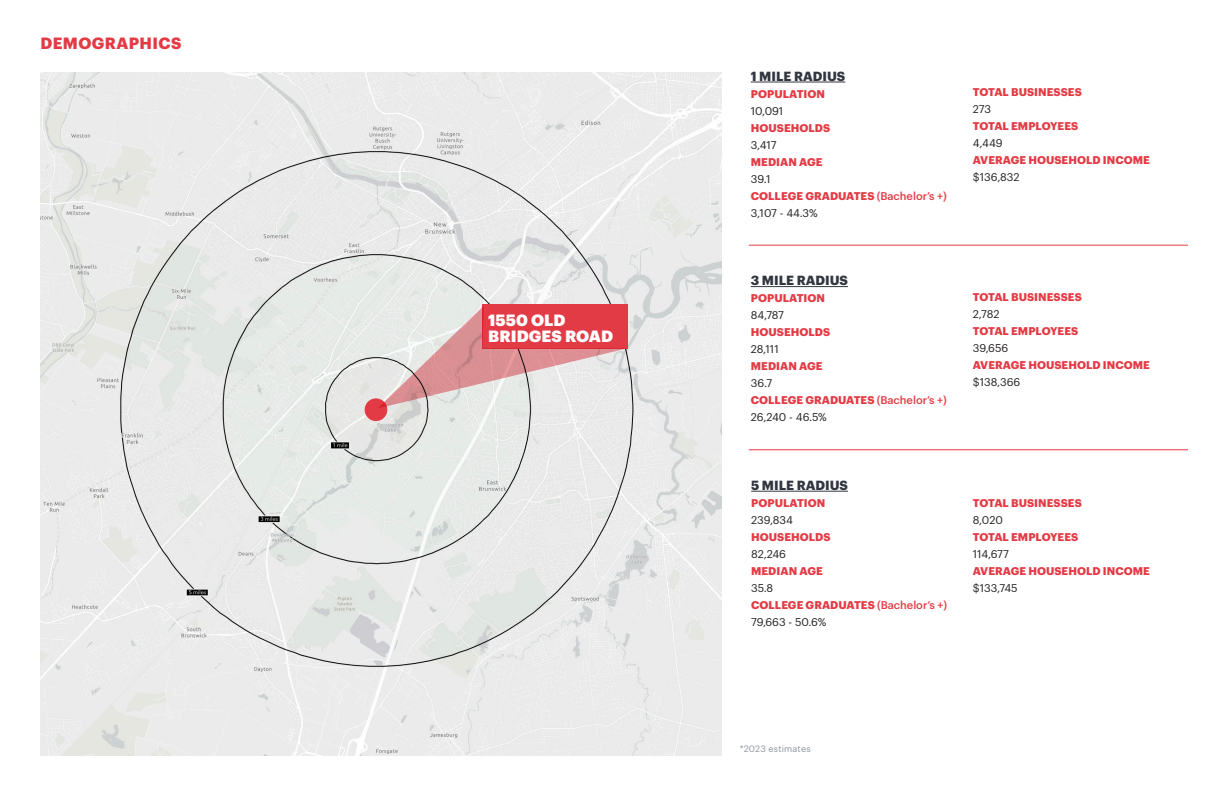
<style>
.page{position:relative;width:1224px;height:792px;background:#fff}
.page>*{position:absolute;margin:0;border:0;box-sizing:border-box;transform-origin:0 0}
.t1{font:900 16px "Graphik";letter-spacing:.005em;color:#fff}
.t2{font:700 16px "Graphik";letter-spacing:.025em;color:#e33b45}
.t3{font:700 13px "Graphik";color:#323640}
.t4{font:700 11px "Graphik";letter-spacing:.005em;color:#e33b45}
.t5{font:11px "Graphik";color:#231f20}
.t6{font:9px "Graphik";letter-spacing:.02em;color:#8a949d}
.s1{font-weight:500}
</style>
<div class="page">
<img style="left:40px;top:72px;width:682px;height:683px">
<hr style="left:751px;top:82px;width:94px;height:1px;background:#323640">
<hr style="left:749px;top:245px;width:439px;height:1px;background:#e33b45">
<hr style="left:749px;top:449px;width:439px;height:1px;background:#e33b45">
<hr style="left:751px;top:286px;width:97px;height:1px;background:#323640">
<hr style="left:751px;top:491px;width:97px;height:1px;background:#323640">
<div style="left:365px;top:399px;width:22px;height:22px;background:#e33b45;border-radius:50%"></div>
<div style="left:365px;top:398px;width:22px;height:23px;border:1px solid #e33b45;border-radius:50%"></div>
<svg style="left:378px;top:305px;width:250px;height:103px;background:#e1a6a8"></svg>
<p class="t2" style="left:41px;top:31px;width:142px">DEMOGRAPHICS</p>
<p class="t1" style="left:488px;top:308px;width:79px">1550 OLD</p>
<p class="t1" style="left:488px;top:324px;width:126px">BRIDGES ROAD</p>
<p class="t3" style="left:751px;top:66px;width:96px">1 MILE RADIUS</p>
<p class="t4" style="left:751px;top:85px;width:76px">POPULATION</p>
<p class="t5" style="left:751px;top:102px;width:34px">10,091</p>
<p class="t4" style="left:751px;top:119px;width:81px">HOUSEHOLDS</p>
<p class="t5" style="left:751px;top:136px;width:27px">3,417</p>
<p class="t4" style="left:751px;top:153px;width:73px">MEDIAN AGE</p>
<p class="t5" style="left:751px;top:170px;width:21px">39.1</p>
<p class="t4" style="left:751px;top:187px;width:198px">COLLEGE GRADUATES <span class="s1">(Bachelor’s +)</span></p>
<p class="t5" style="left:751px;top:204px;width:68px">3,107 - 44.3%</p>
<p class="t3" style="left:751px;top:271px;width:99px">3 MILE RADIUS</p>
<p class="t4" style="left:751px;top:290px;width:76px">POPULATION</p>
<p class="t5" style="left:751px;top:307px;width:35px">84,787</p>
<p class="t4" style="left:751px;top:324px;width:81px">HOUSEHOLDS</p>
<p class="t5" style="left:751px;top:341px;width:29px">28,111</p>
<p class="t4" style="left:751px;top:358px;width:73px">MEDIAN AGE</p>
<p class="t5" style="left:751px;top:375px;width:23px">36.7</p>
<p class="t4" style="left:751px;top:392px;width:198px">COLLEGE GRADUATES <span class="s1">(Bachelor’s +)</span></p>
<p class="t5" style="left:751px;top:409px;width:78px">26,240 - 46.5%</p>
<p class="t3" style="left:751px;top:475px;width:98px">5 MILE RADIUS</p>
<p class="t4" style="left:751px;top:494px;width:76px">POPULATION</p>
<p class="t5" style="left:751px;top:512px;width:43px">239,834</p>
<p class="t4" style="left:751px;top:528px;width:81px">HOUSEHOLDS</p>
<p class="t5" style="left:751px;top:546px;width:37px">82,246</p>
<p class="t4" style="left:751px;top:562px;width:73px">MEDIAN AGE</p>
<p class="t5" style="left:751px;top:580px;width:24px">35.8</p>
<p class="t4" style="left:751px;top:596px;width:198px">COLLEGE GRADUATES <span class="s1">(Bachelor’s +)</span></p>
<p class="t5" style="left:751px;top:614px;width:77px">79,663 - 50.6%</p>
<p class="t4" style="left:973px;top:84px;width:110px">TOTAL BUSINESSES</p>
<p class="t5" style="left:973px;top:101px;width:20px">273</p>
<p class="t4" style="left:973px;top:118px;width:107px">TOTAL EMPLOYEES</p>
<p class="t5" style="left:973px;top:135px;width:31px">4,449</p>
<p class="t4" style="left:973px;top:151px;width:179px">AVERAGE HOUSEHOLD INCOME</p>
<p class="t5" style="left:973px;top:169px;width:48px">$136,832</p>
<p class="t4" style="left:973px;top:288px;width:110px">TOTAL BUSINESSES</p>
<p class="t5" style="left:973px;top:305px;width:28px">2,782</p>
<p class="t4" style="left:973px;top:322px;width:107px">TOTAL EMPLOYEES</p>
<p class="t5" style="left:973px;top:339px;width:37px">39,656</p>
<p class="t4" style="left:973px;top:356px;width:179px">AVERAGE HOUSEHOLD INCOME</p>
<p class="t5" style="left:973px;top:373px;width:49px">$138,366</p>
<p class="t4" style="left:973px;top:494px;width:110px">TOTAL BUSINESSES</p>
<p class="t5" style="left:973px;top:512px;width:31px">8,020</p>
<p class="t4" style="left:973px;top:528px;width:107px">TOTAL EMPLOYEES</p>
<p class="t5" style="left:973px;top:546px;width:37px">114,677</p>
<p class="t4" style="left:973px;top:562px;width:179px">AVERAGE HOUSEHOLD INCOME</p>
<p class="t5" style="left:973px;top:580px;width:46px">$133,745</p>
<p class="t6" style="left:740px;top:742px;width:72px">*2023 estimates</p>
</div>
